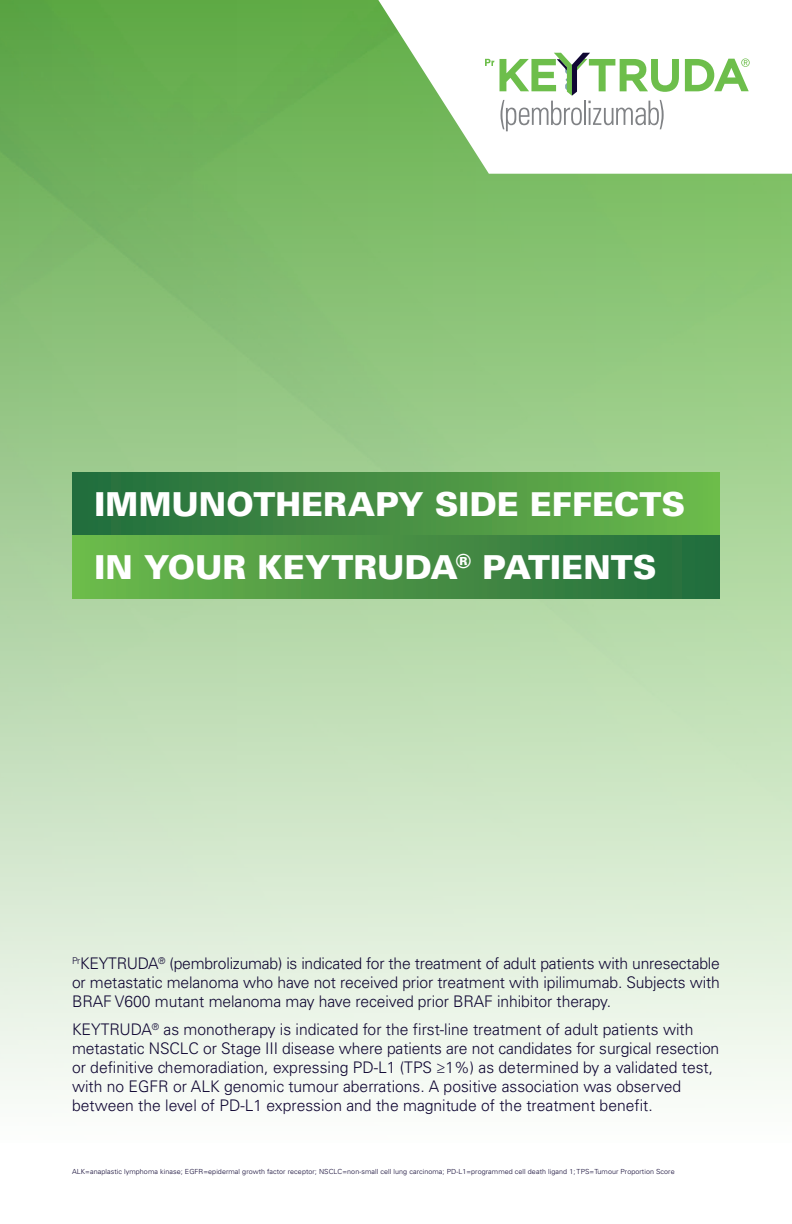
<style>
.page{position:relative;width:792px;height:1224px;background:#fff}
.page>*{position:absolute;margin:0;border:0;box-sizing:border-box;transform-origin:0 0}
._00_Text{font:900 33px "Univers LT Std";color:#fff}
.inVentiv_Default_Sty{font:300 16px/19px "Univers LT Std";color:#100733;text-align:justify}
.inVentiv_Default_Sty-2{font:300 7px "Univers LT Std";letter-spacing:.01em;color:#100733}
</style>
<div class="page">
<div style="left:0;top:0;width:792px;height:1143px;background:linear-gradient(to bottom,#5eaa44,#fefffd)"></div>
<div style="left:72px;top:472px;width:648px;height:64px;background:linear-gradient(to right,#226a3d,#6dba4b)"></div>
<div style="left:72px;top:536px;width:648px;height:62px;background:linear-gradient(to right,#6eba4b,#226b3d)"></div>
<svg style="left:378px;top:0;width:414px;height:174px"></svg>
<svg style="left:500px;top:53px;width:179px;height:78px"></svg>
<svg style="left:485px;top:59px;width:9px;height:7px"></svg>
<svg style="left:685px;top:58px;width:65px;height:33px"></svg>
<p class="_00_Text" style="left:94px;top:483px;width:592px">IMMUNOTHERAPY SIDE EFFECTS</p>
<p class="_00_Text" style="left:94px;top:546px;width:564px">IN YOUR KEYTRUDA<sup>®</sup> PATIENTS</p>
<p class="inVentiv_Default_Sty" style="left:72px;top:954px;width:649px"><sup>Pr</sup>KEYTRUDA<sup>®</sup> (pembrolizumab) is indicated for the treatment of adult patients with unresectable or metastatic melanoma who have not received prior treatment with ipilimumab. Subjects with BRAF V600 mutant melanoma may have received prior BRAF inhibitor therapy.</p>
<p class="inVentiv_Default_Sty" style="left:72px;top:1020px;width:649px;text-align:left">KEYTRUDA<sup>®</sup> as monotherapy is indicated for the first-line treatment of adult patients with metastatic NSCLC or Stage III disease where patients are not candidates for surgical resection or definitive chemoradiation, expressing PD-L1 (TPS ≥1%) as determined by a validated test, with no EGFR or ALK genomic tumour aberrations. A positive association was observed between the level of PD-L1 expression and the magnitude of the treatment benefit.</p>
<p class="inVentiv_Default_Sty-2" style="left:72px;top:1168px;width:604px">ALK=anaplastic lymphoma kinase; EGFR=epidermal growth factor receptor; NSCLC=non-small cell lung carcinoma; PD-L1=programmed cell death ligand 1; TPS=Tumour Proportion Score</p>
</div>
